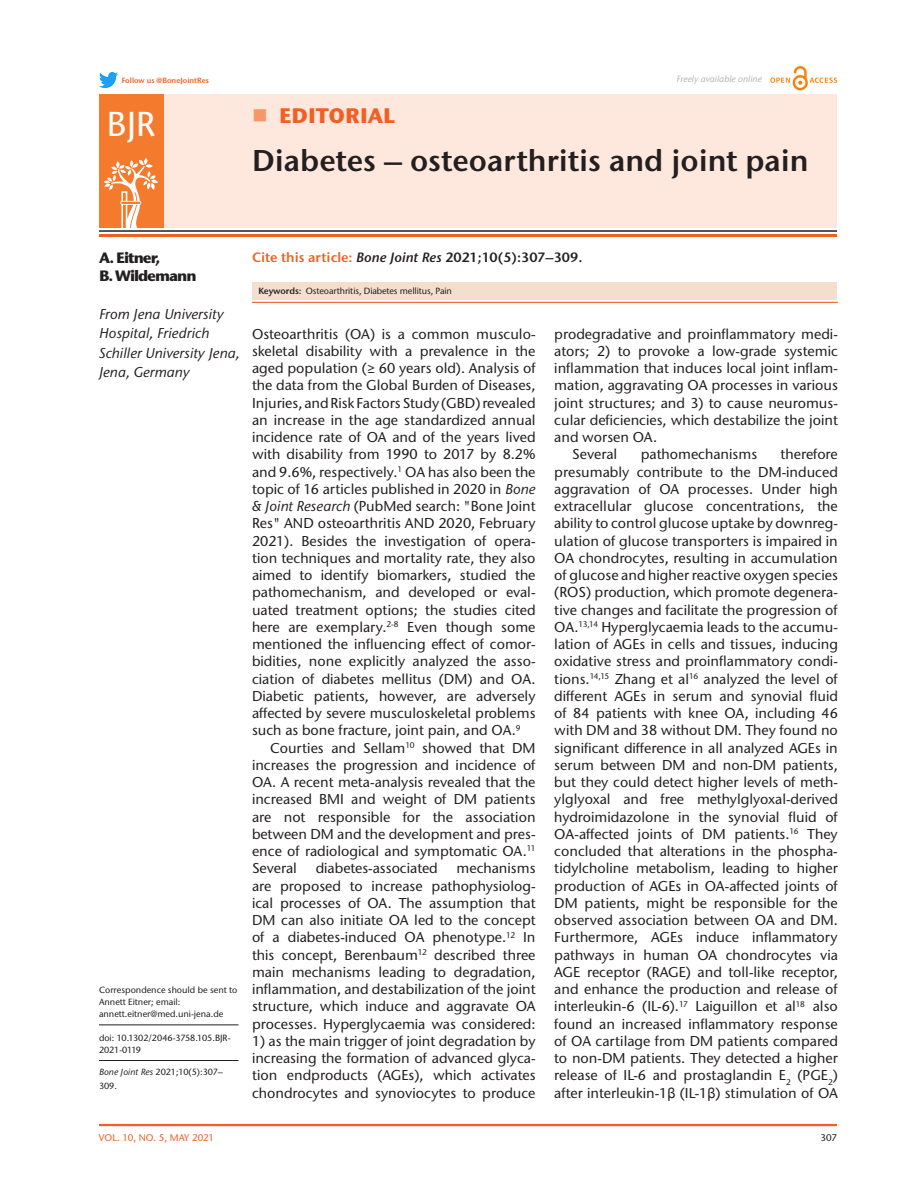
<style>
.page{position:relative;width:918px;height:1188px;background:#fff}
.page>*{position:absolute;margin:0;border:0;box-sizing:border-box;transform-origin:0 0}
.t1{font:500 34.5px "Stone Sans ITC Pro";color:#fff}
.t2{font:600 30px "Stone Sans ITC Pro";color:#231f20}
.t3{font:700 21px "Stone Sans ITC Pro";color:#f15f23}
.t4{font:700 15px/18px "Stone Sans ITC Pro";letter-spacing:-.07em;color:#231f20}
.t5{font:500 14.25px/17.2px "Stone Sans ITC Pro";color:#231f20;text-align:justify}
.t6{font:italic 500 14.25px/19.5px "Stone Sans ITC Pro";color:#231f20}
.t7{font:600 13.5px "Stone Sans ITC Pro";color:#231f20}
.t8{font:500 9.75px "Stone Sans ITC Pro";color:#f15f23}
.t9{font:500 9.75px "Stone Sans ITC Pro";color:#231f20}
.t10{font:500 9px/12px "Stone Sans ITC Pro";color:#231f20}
.t11{font:italic 500 9px "Stone Sans ITC Pro";color:#b2b3b7}
.t12{font:600 7.5px "Stone Sans ITC Pro";color:#f15f23}
.s1{font-style:italic}
.s2{color:#f15f23}
.s3{font-weight:600}
.s4{font-family:"Arial Unicode MS";font-weight:400}
</style>
<div class="page">
<hr style="left:99px;top:1124px;width:738px;height:2px;background:#f15f23">
<img style="left:99px;top:73px;width:18px;height:14px">
<img style="left:770px;top:65px;width:68px;height:26px">
<div style="left:252px;top:282px;width:585px;height:18px;background:#f4dfce"></div>
<hr style="left:99px;top:230px;width:738px;height:2px;background:#231f20">
<hr style="left:99px;top:234px;width:738px;height:3px;background:#f15f23">
<div style="left:99px;top:94px;width:738px;height:134px;background:#fee7dc"></div>
<div style="left:99px;top:94px;width:64px;height:134px;background:#f47b2d"></div>
<svg style="left:104px;top:158px;width:54px;height:70px"></svg>
<hr style="left:99px;top:1024px;width:139px;height:1px;background:#231f20">
<hr style="left:99px;top:1060px;width:139px;height:1px;background:#231f20">
<hr style="left:252px;top:302px;width:586px;height:1px;background:#f15f23">
<p class="t12" style="left:122px;top:75px;width:89px">Follow us @BoneJointRes</p>
<p class="t11" style="left:676px;top:73px;width:87px">Freely available online</p>
<h1 class="t1" style="left:107px;top:103px;width:50px">BJR</h1>
<h3 class="t3" style="left:279px;top:102px;width:117px">EDITORIAL</h3>
<h2 class="t2" style="left:252px;top:142px;width:558px">Diabetes – osteoarthritis and joint pain</h2>
<p class="t4" style="left:99px;top:249px;width:99px">A. Eitner,<br>B. Wildemann</p>
<p class="t6" style="left:99px;top:304px;width:142px">From Jena University<br>Hospital, Friedrich<br>Schiller University Jena,<br>Jena, Germany</p>
<p class="t10" style="left:99px;top:984px;width:140px">Correspondence should be sent to<br>Annett Eitner; email: annett.eitner@med.uni-jena.de</p>
<p class="t10" style="left:99px;top:1032px;width:133px">doi: 10.1302/2046-3758.105.BJR-<br>2021-0119</p>
<p class="t10" style="left:99px;top:1066px;width:125px;line-height:13.5px"><span class="s1">Bone Joint Res</span> 2021;10(5):307–<br>309.</p>
<p class="t7" style="left:252px;top:249px;width:332px"><span class="s2">Cite this article:</span> <span class="s1">Bone Joint Res</span> 2021;10(5):307–309.</p>
<p class="t10" style="left:258px;top:285px;width:195px"><span class="s3">Keywords:</span> Osteoarthritis, Diabetes mellitus, Pain</p>
<p class="t5" style="left:252px;top:325px;width:285px">Osteoarthritis (OA) is a common musculo&shy;skeletal disability with a prevalence in the aged population (≥ 60 years old). Analysis of the data from the Global Burden of Diseases, Injuries, and Risk Factors Study (GBD) revealed an increase in the age standardized annual incidence rate of OA and of the years lived with disability from 1990 to 2017 by 8.2% and 9.6%, respectively.<sup>1</sup> OA has also been the topic of 16 articles published in 2020 in <span class="s1">Bone &amp; Joint Research</span> (PubMed search: "Bone Joint Res" AND osteoarthritis AND 2020, February 2021). Besides the investigation of opera&shy;tion techniques and mortality rate, they also aimed to identify biomarkers, studied the pathomechanism, and developed or eval&shy;uated treatment options; the studies cited here are exemplary.<sup>2-8</sup> Even though some mentioned the influencing effect of comor&shy;bidities, none explicitly analyzed the asso&shy;ciation of diabetes mellitus (DM) and OA.<br>Diabetic patients, however, are adversely affected by severe musculoskeletal problems such as bone fracture, joint pain, and OA.<sup>9</sup></p>
<p class="t5" style="left:252px;top:739px;width:285px;text-indent:18px">Courties and Sellam<sup>10</sup> showed that DM increases the progression and incidence of OA. A recent meta-analysis revealed that the increased BMI and weight of DM patients are not responsible for the association between DM and the development and pres&shy;ence of radiological and symptomatic OA.<sup>11<br></sup>Several</p>
<p class="t5" style="left:554px;top:325px;width:285px">prodegradative and proinflammatory medi-</p>
<p class="t5" style="left:554px;top:342px;width:285px">ators; 2) to provoke a low-grade systemic</p>
<p class="t5" style="left:554px;top:359px;width:285px">inflammation that induces local joint inflam-</p>
<p class="t5" style="left:554px;top:377px;width:285px">mation, aggravating OA processes in various</p>
<p class="t5" style="left:554px;top:394px;width:285px">joint structures; and 3) to cause neuromus-</p>
<p class="t5" style="left:554px;top:411px;width:285px">cular deficiencies, which destabilize the joint</p>
<p class="t5" style="left:554px;top:428px;width:104px">and worsen OA.</p>
<p class="t5" style="left:572px;top:446px;width:47px">Several</p>
<p class="t5" style="left:641px;top:446px;width:118px">pathomechanisms</p>
<p class="t5" style="left:554px;top:446px;width:285px;text-indent:226px">therefore presumably contribute to the DM-induced aggravation of OA processes. Under high extracellular glucose concentrations, the ability to control glucose uptake by downreg&shy;ulation of glucose transporters is impaired in OA chondrocytes, resulting in accumulation of glucose and higher reactive oxygen species (ROS) production, which promote degenera&shy;tive changes and facilitate the progression of OA.<sup>13,14</sup> Hyperglycaemia leads to the accumu&shy;lation of AGEs in cells and tissues, inducing oxidative stress and proinflammatory condi&shy;tions.<sup>14,15</sup> Zhang et al<sup>16</sup> analyzed the level of different AGEs in serum and synovial fluid of 84 patients with knee OA, including 46 with DM and 38 without DM. They found no significant difference in all analyzed AGEs in serum between DM and non-DM patients, but they could detect higher levels of meth&shy;ylglyoxal and free methylglyoxal-derived hydroimidazolone in the synovial fluid of OA-affected joints of DM patients.<sup>16</sup> They concluded that alterations in the phospha&shy;tidylcholine metabolism, leading to higher production of AGEs in OA-affected joints of DM patients, might be responsible for the observed association between OA and DM.<br>Furthermore, AGEs induce inflammatory pathways in human OA chondrocytes via AGE receptor (RAGE) and toll-like receptor, and enhance the production and release of interleukin-6 (IL-6).<sup>17</sup> Laiguillon et al<sup>18</sup> also found an increased inflammatory response of OA cartilage from DM patients compared to non-DM patients. They detected a higher release of IL-6 and prostaglandin E<sub>2</sub> (PGE<sub>2</sub>) after interleukin-1<span class="s4">β</span> (IL-1<span class="s4">β</span>) stimulation of OA</p>
<p class="t5" style="left:252px;top:860px;width:285px;text-indent:205px">mechanisms are proposed to increase pathophysiolog&shy;ical processes of OA. The assumption that DM can also initiate OA led to the concept of a diabetes-induced OA phenotype.<sup>12</sup> In this concept, Berenbaum<sup>12</sup> described three main mechanisms leading to degradation, inflammation, and destabilization of the joint structure, which induce and aggravate OA processes. Hyperglycaemia was considered:</p>
<p class="t5" style="left:252px;top:1032px;width:285px">1) as the main trigger of joint degradation by increasing the formation of advanced glyca&shy;tion endproducts (AGEs), which activates chondrocytes and synoviocytes to produce</p>
<p class="t5" style="left:316px;top:860px;width:124px">diabetes-associated</p>
<p class="t8" style="left:99px;top:1132px;width:117px">VOL. 10, NO. 5, MAY 2021</p>
<p class="t9" style="left:821px;top:1132px;width:18px">307</p>
</div>
